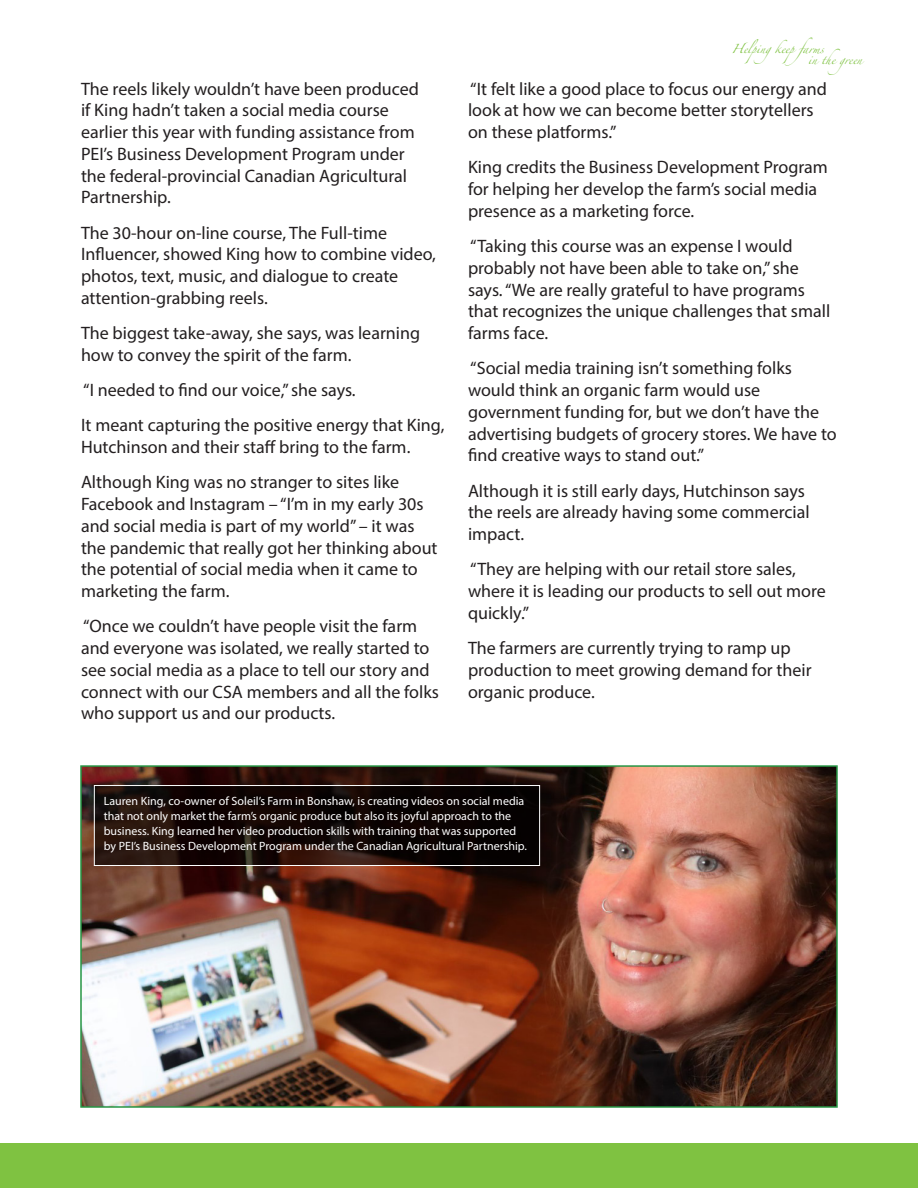
<style>
.page{position:relative;width:918px;height:1188px;background:#fff}
.page>*{position:absolute;margin:0;border:0;box-sizing:border-box;transform-origin:0 0}
.t1{font:18px/21.8px "Myriad Pro";color:#231f20}
.t2{font:12px/15px "Myriad Pro";color:#fff}
.t3{font:8.4px/10.9px "Zapfino";color:#7fc241}
</style>
<div class="page">
<div style="left:0;top:1144px;width:918px;height:44px;background:#7fc241"></div>
<img style="left:83px;top:768px;width:752px;height:337px">
<div style="left:80px;top:765px;width:758px;height:343px;border:2px solid #279645"></div>
<svg style="left:96px;top:787px;width:442px;height:77px;background:#120705"></svg>
<div style="left:94px;top:785px;width:446px;height:81px;border:1px solid #fff"></div>
<p class="t1" style="left:81px;top:77px;width:339px">The reels likely wouldn’t have been produced if King hadn’t taken a social media course earlier this year with funding assistance from PEI’s Business Development Program under the federal-provincial Canadian Agricultural Partnership.</p>
<p class="t1" style="left:81px;top:221px;width:356px">The 30-hour on-line course, The Full-time Influencer, showed King how to combine video, photos, text, music, and dialogue to create attention-grabbing reels.</p>
<p class="t1" style="left:81px;top:322px;width:341px">The biggest take-away, she says, was learning how to convey the spirit of the farm.</p>
<p class="t1" style="left:83px;top:379px;width:274px">“I needed to find our voice,” she says.</p>
<p class="t1" style="left:81px;top:414px;width:365px">It meant capturing the positive energy that King,<br>Hutchinson and their staff bring to the farm.</p>
<p class="t1" style="left:81px;top:471px;width:358px">Although King was no stranger to sites like Facebook and Instagram – “I’m in my early 30s and social media is part of my world” – it was the pandemic that really got her thinking about the potential of social media when it came to marketing the farm.</p>
<p class="t1" style="left:81px;top:615px;width:360px">“Once we couldn’t have people visit the farm and everyone was isolated, we really started to see social media as a place to tell our story and connect with our CSA members and all the folks who support us and our products.</p>
<p class="t3" style="left:808px;top:45px;width:56px;text-indent:-77px">Helpingkeepfarms<br>in the green</p>
<p class="t1" style="left:468px;top:77px;width:360px">“It felt like a good place to focus our energy and look at how we can become better storytellers on these platforms.”</p>
<p class="t1" style="left:468px;top:156px;width:361px">King credits the Business Development Program for helping her develop the farm’s social media presence as a marketing force.</p>
<p class="t1" style="left:468px;top:235px;width:364px">“Taking this course was an expense I would probably not have been able to take on,” she says. “We are really grateful to have programs that recognizes the unique challenges that small farms face.</p>
<p class="t1" style="left:468px;top:357px;width:370px">“Social media training isn’t something folks would think an organic farm would use government funding for, but we don’t have the advertising budgets of grocery stores. We have to find creative ways to stand out.”</p>
<p class="t1" style="left:468px;top:479px;width:343px">Although it is still early days, Hutchinson says the reels are already having some commercial impact.</p>
<p class="t1" style="left:468px;top:558px;width:359px">“They are helping with our retail store sales, where it is leading our products to sell out more quickly.”</p>
<p class="t1" style="left:468px;top:637px;width:345px">The farmers are currently trying to ramp up production to meet growing demand for their organic produce.</p>
<p class="t2" style="left:104px;top:793px;width:425px">Lauren King, co-owner of Soleil’s Farm in Bonshaw, is creating videos on social media that not only market the farm’s organic produce but also its joyful approach to the business. King learned her video production skills with training that was supported by PEI’s Business Development Program under the Canadian Agricultural Partnership.</p>
</div>
